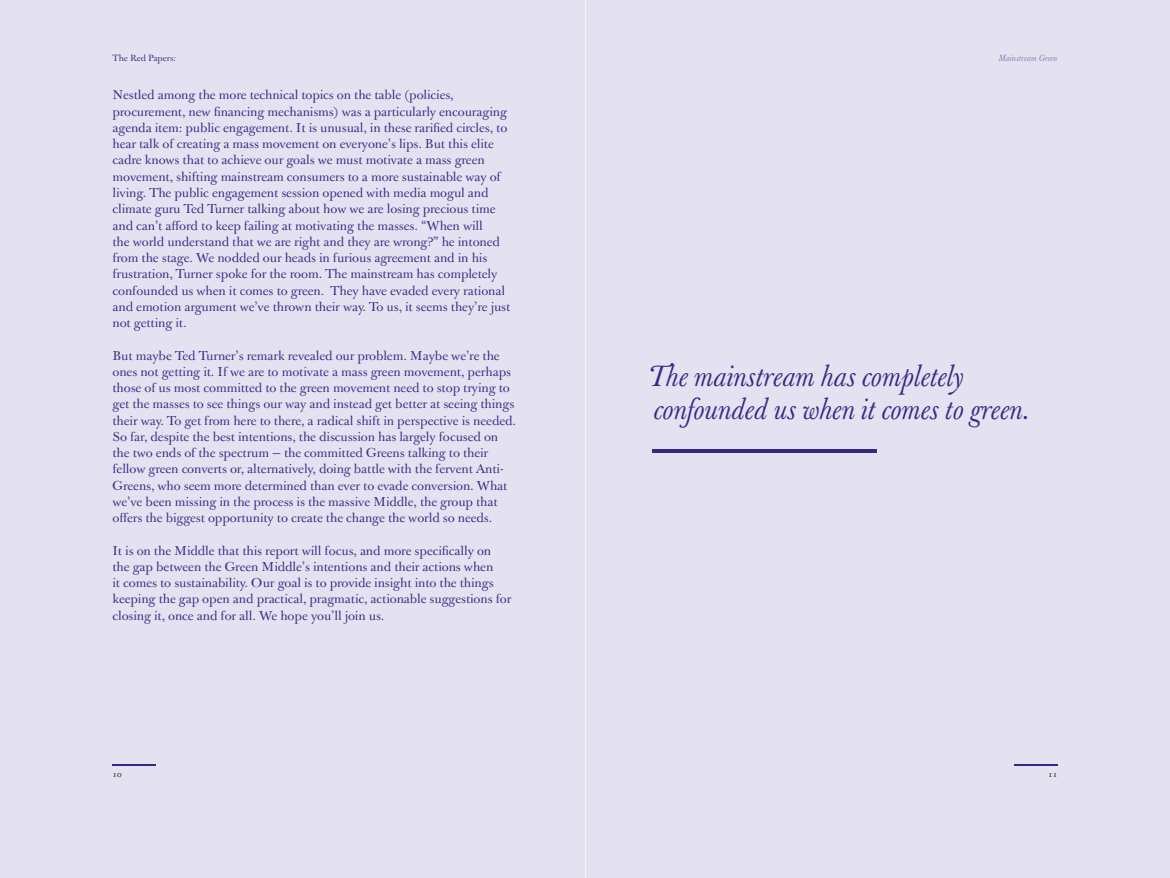
<style>
.page{position:relative;width:1170px;height:878px;background:#fff}
.page>*{position:absolute;margin:0;border:0;box-sizing:border-box;transform-origin:0 0}
.t1{font:italic 28.75px/32.5px "J Baskerville";letter-spacing:-.01em;color:#332a86}
.t2{font:12.5px/16.2px "J Baskerville";letter-spacing:-.01em;color:#332a86}
.t3{font:italic 8.75px "J Baskerville";letter-spacing:-.01em;color:#847bb4}
.t4{font:8.75px "J Baskerville";letter-spacing:-.01em;color:#332a86}
</style>
<div class="page">
<div style="left:0;top:0;width:585px;height:877px;background:#e4e2f0"></div>
<div style="left:586px;top:0;width:584px;height:877px;background:#e4e2f0"></div>
<hr style="left:112px;top:764px;width:44px;height:2px;background:#332a86">
<hr style="left:1014px;top:764px;width:44px;height:2px;background:#332a86">
<hr style="left:652px;top:449px;width:226px;height:4px;background:#332a86">
<svg style="left:1049px;top:772px;width:8px;height:4px"></svg>
<p class="t4" style="left:112px;top:53px;width:65px">The Red Papers:</p>
<p class="t3" style="left:998px;top:53px;width:61px">Mainstream Green</p>
<p class="t2" style="left:112px;top:88px;width:399px">Nestled among the more technical topics on the table (policies, procurement, new financing mechanisms) was a particularly encouraging agenda item: public engagement. It is unusual, in these rarified circles, to hear talk of creating a mass movement on everyone’s lips. But this elite cadre knows that to achieve our goals we must motivate a mass green movement, shifting mainstream consumers to a more sustainable way of living. The public engagement session opened with media mogul and climate guru Ted Turner talking about how we are losing precious time and can’t afford to keep failing at motivating the masses. “When will<br>the world understand that we are right and they are wrong?” he intoned from the stage. We nodded our heads in furious agreement and in his frustration, Turner spoke for the room. The mainstream has completely confounded us when it comes to green. They have evaded every rational and emotion argument we’ve thrown their way. To us, it seems they’re just not getting it.</p>
<p class="t2" style="left:112px;top:348px;width:405px">But maybe Ted Turner’s remark revealed our problem. Maybe we’re the ones not getting it. If we are to motivate a mass green movement, perhaps those of us most committed to the green movement need to stop trying to get the masses to see things our way and instead get better at seeing things their way. To get from here to there, a radical shift in perspective is needed.<br>So far, despite the best intentions, the discussion has largely focused on the two ends of the spectrum — the committed Greens talking to their fellow green converts or, alternatively, doing battle with the fervent Anti-Greens, who seem more determined than ever to evade conversion. What we’ve been missing in the process is the massive Middle, the group that offers the biggest opportunity to create the change the world so needs.</p>
<p class="t2" style="left:112px;top:543px;width:400px">It is on the Middle that this report will focus, and more specifically on the gap between the Green Middle’s intentions and their actions when<br>it comes to sustainability. Our goal is to provide insight into the things keeping the gap open and practical, pragmatic, actionable suggestions for closing it, once and for all. We hope you’ll join us.</p>
<h1 class="t1" style="left:649px;top:361px;width:382px">The mainstream has completely confounded us when it comes to green.</h1>
</div>
